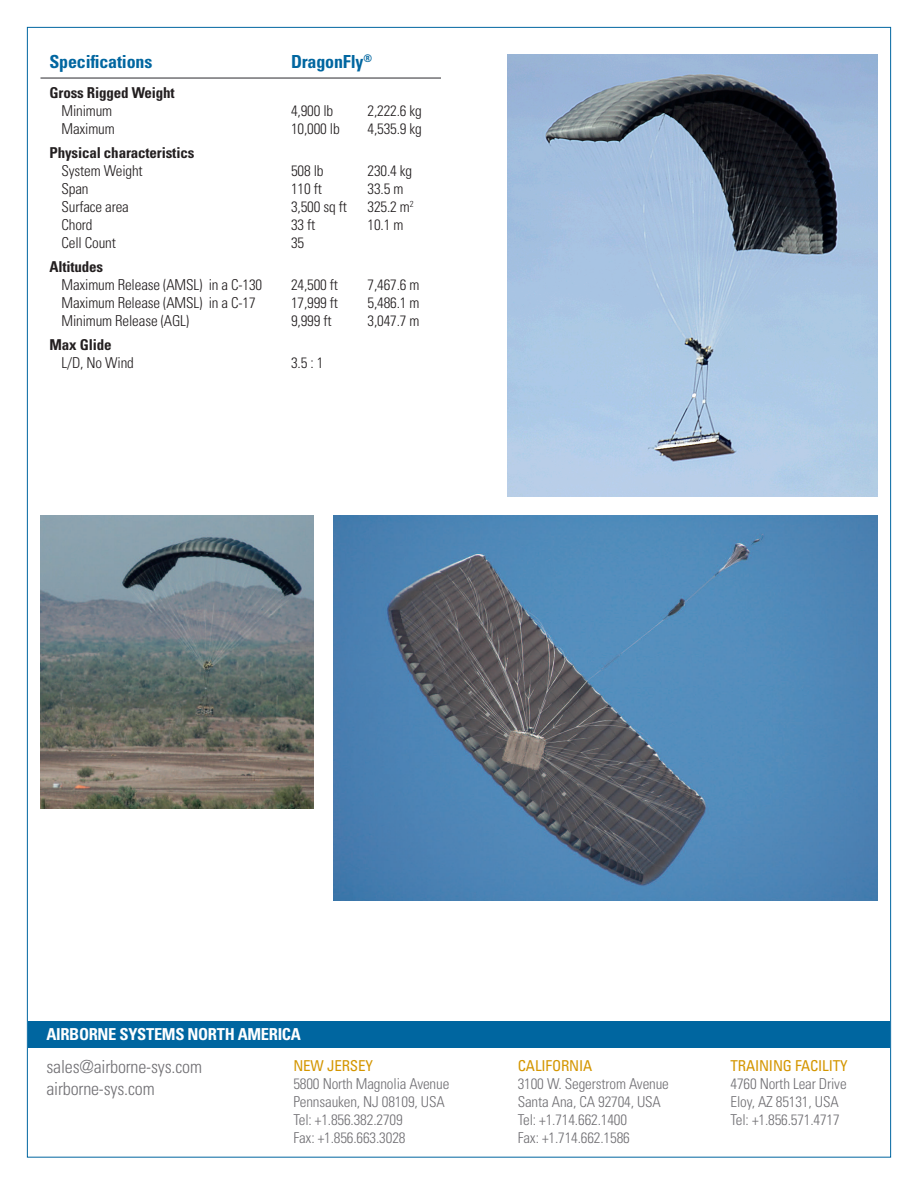
<style>
.page{position:relative;width:918px;height:1188px;background:#fff}
.page>*{position:absolute;margin:0;border:0;box-sizing:border-box;transform-origin:0 0}
.t1{font:300 condensed 18px/22.5px "Univers LT Std";letter-spacing:-.01em;color:#717074}
.CHART_HEADLINE{font:700 condensed 18px "Univers";letter-spacing:-.01em;color:#0066a0}
.t2{font:700 condensed 16.5px "Univers LT Std";letter-spacing:-.02em;color:#fff}
.CHART_BODY{font:300 condensed 15px/18px "Univers";letter-spacing:-.01em;color:#231f20}
.t3{font:300 condensed 15px/18px "Univers LT Std";letter-spacing:-.01em;color:#717074}
.CHART_BODY-2{font:700 condensed 15px/18px "Univers";letter-spacing:-.01em;color:#231f20}
.t4{font:condensed 15px "Univers LT Std";letter-spacing:-.01em;color:#d49600}
.s1{font-weight:300}
.s2{font-weight:700}
</style>
<div class="page">
<div style="left:28px;top:1021px;width:862px;height:27px;background:#0066a0"></div>
<img style="left:507px;top:54px;width:371px;height:443px">
<hr style="left:40px;top:77px;width:401px;height:2px;background:#717074">
<img style="left:40px;top:516px;width:273px;height:293px">
<img style="left:334px;top:516px;width:544px;height:385px">
<p class="CHART_HEADLINE" style="left:50px;top:51px;width:104px">Specifications</p>
<p class="CHART_HEADLINE" style="left:291px;top:51px;width:83px">DragonFly<sup>®</sup></p>
<p class="CHART_BODY-2" style="left:62px;top:84px;width:115px;text-indent:-12px">Gross Rigged Weight<br><span class="s1">Minimum</span></p>
<p class="CHART_BODY" style="left:291px;top:102px;width:44px">4,900 lb</p>
<p class="CHART_BODY" style="left:368px;top:102px;width:56px">2,222.6 kg</p>
<p class="CHART_BODY" style="left:62px;top:120px;width:55px">Maximum</p>
<p class="CHART_BODY" style="left:291px;top:120px;width:50px">10,000 lb</p>
<p class="CHART_BODY" style="left:368px;top:120px;width:56px">4,535.9 kg</p>
<p class="CHART_BODY-2" style="left:62px;top:144px;width:134px;text-indent:-12px">Physical characteristics<br><span class="s1">System Weight</span></p>
<p class="CHART_BODY" style="left:291px;top:162px;width:34px">508 lb</p>
<p class="CHART_BODY" style="left:368px;top:162px;width:46px">230.4 kg</p>
<p class="CHART_BODY" style="left:62px;top:180px;width:29px">Span</p>
<p class="CHART_BODY" style="left:291px;top:180px;width:32px">110 ft</p>
<p class="CHART_BODY" style="left:368px;top:180px;width:37px">33.5 m</p>
<p class="CHART_BODY" style="left:62px;top:198px;width:69px">Surface area</p>
<p class="CHART_BODY" style="left:291px;top:198px;width:57px">3,500 sq ft</p>
<p class="CHART_BODY" style="left:368px;top:198px;width:48px">325.2 m<sup>2</sup></p>
<p class="CHART_BODY" style="left:62px;top:216px;width:33px">Chord</p>
<p class="CHART_BODY" style="left:291px;top:216px;width:26px">33 ft</p>
<p class="CHART_BODY" style="left:368px;top:216px;width:37px">10.1 m</p>
<p class="CHART_BODY" style="left:62px;top:234px;width:56px">Cell Count</p>
<p class="CHART_BODY" style="left:291px;top:234px;width:15px">35</p>
<p class="CHART_BODY" style="left:62px;top:258px;width:202px;text-indent:-12px"><span class="s2">Altitudes<br></span>Maximum Release (AMSL) in a C-130</p>
<p class="CHART_BODY" style="left:291px;top:276px;width:49px">24,500 ft</p>
<p class="CHART_BODY" style="left:368px;top:276px;width:54px">7,467.6 m</p>
<p class="CHART_BODY" style="left:62px;top:294px;width:196px">Maximum Release (AMSL) in a C-17</p>
<p class="CHART_BODY" style="left:291px;top:294px;width:49px">17,999 ft</p>
<p class="CHART_BODY" style="left:368px;top:294px;width:54px">5,486.1 m</p>
<p class="CHART_BODY" style="left:62px;top:312px;width:129px">Minimum Release (AGL)</p>
<p class="CHART_BODY" style="left:291px;top:312px;width:42px">9,999 ft</p>
<p class="CHART_BODY" style="left:368px;top:312px;width:54px">3,047.7 m</p>
<p class="CHART_BODY" style="left:62px;top:336px;width:74px;text-indent:-12px"><span class="s2">Max Glide<br></span>L/D, No Wind</p>
<p class="CHART_BODY" style="left:291px;top:354px;width:34px">3.5 : 1</p>
<p class="t2" style="left:46px;top:1024px;width:256px">AIRBORNE SYSTEMS NORTH AMERICA</p>
<p class="t1" style="left:46px;top:1055px;width:157px">sales@airborne-sys.com airborne-sys.com</p>
<p class="t4" style="left:731px;top:1056px;width:119px">TRAINING FACILITY</p>
<p class="t4" style="left:293px;top:1056px;width:81px">NEW JERSEY</p>
<p class="t3" style="left:293px;top:1074px;width:157px">5800 North Magnolia Avenue<br>Pennsauken, NJ 08109, USA<br>Tel: +1.856.382.2709<br>Fax: +1.856.663.3028</p>
<p class="t4" style="left:518px;top:1056px;width:76px">CALIFORNIA</p>
<p class="t3" style="left:518px;top:1074px;width:153px">3100 W. Segerstrom Avenue<br>Santa Ana, CA 92704, USA<br>Tel: +1.714.662.1400<br>Fax: +1.714.662.1586</p>
<p class="t3" style="left:731px;top:1074px;width:118px">4760 North Lear Drive<br>Eloy, AZ 85131, USA<br>Tel: +1.856.571.4717</p>
</div>
